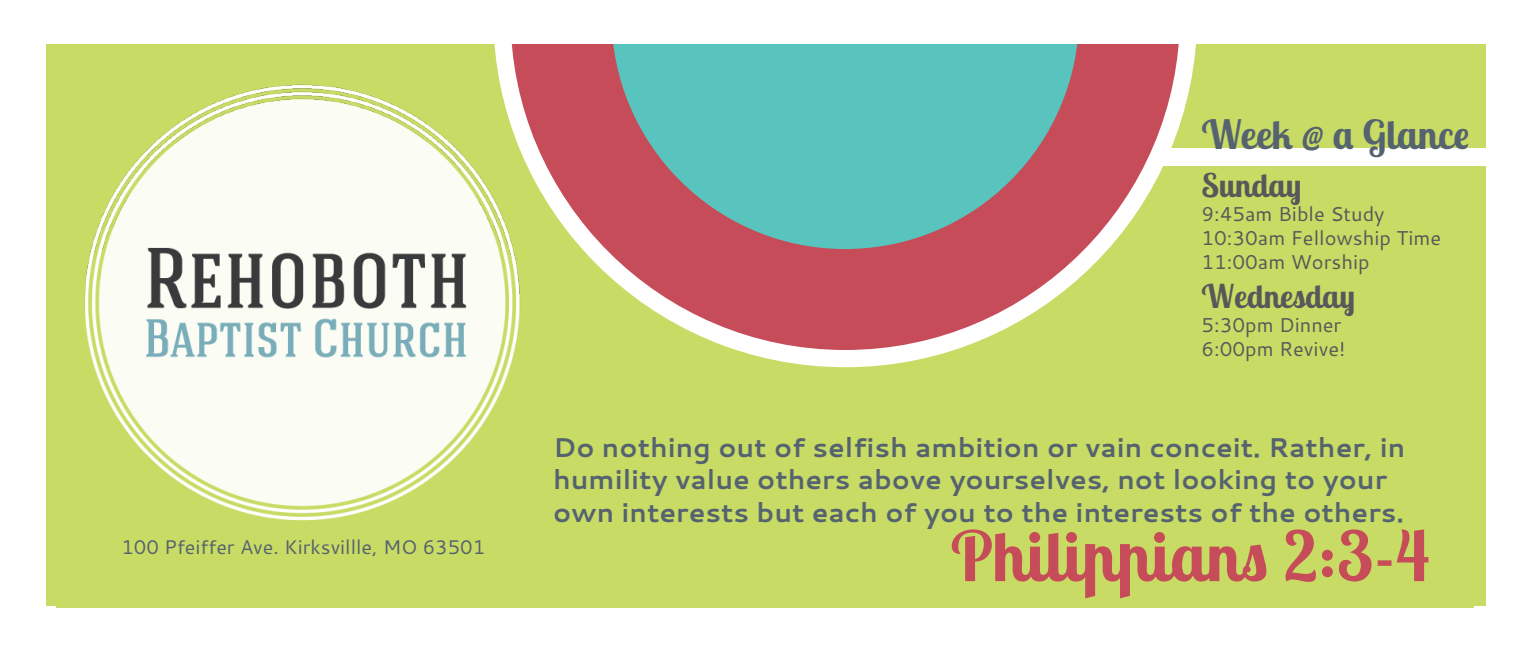
<style>
.page{position:relative;width:1530px;height:658px;background:#fff}
.page>*{position:absolute;margin:0;border:0;box-sizing:border-box;transform-origin:0 0}
.t1{font:700 40px "Lobster Two";letter-spacing:-.005em;color:#556270}
.t2{font:700 32.5px "Lobster Two";color:#57585a}
.t3{font:700 27px/32.5px "Cantarell";color:#556270}
.t4{font:20px/24px "Cantarell";color:#57585a}
.t5{font:19.75px "Cantarell";color:#556270}
</style>
<div class="page">
<div style="left:46px;top:45px;width:1440px;height:561px;background:#c8db64"></div>
<div style="left:996px;top:149px;width:520px;height:17px;background:#fff"></div>
<svg style="left:952px;top:529px;width:476px;height:69px"></svg>
<svg style="left:494px;top:45px;width:703px;height:322px"></svg>
<svg style="left:511px;top:45px;width:669px;height:305px;fill:#c54c58"></svg>
<svg style="left:611px;top:45px;width:468px;height:204px;background:#73a5a4"></svg>
<img style="left:84px;top:75px;width:456px;height:446px">
<p class="t5" style="left:121px;top:533px;width:365px">100 Pfeiffer Ave. Kirksvillle, MO 63501</p>
<h1 class="t1" style="left:1202px;top:109px;width:269px">Week @ a Glance</h1>
<p class="t2" style="left:1202px;top:164px;width:101px">Sunday</p>
<p class="t4" style="left:1202px;top:201px;width:241px">9:45am Bible Study<br>10:30am Fellowship Time<br>11:00am Worship</p>
<p class="t2" style="left:1202px;top:275px;width:155px">Wednesday</p>
<p class="t4" style="left:1202px;top:312px;width:145px">5:30pm Dinner<br>6:00pm Revive!</p>
<p class="t3" style="left:553px;top:430px;width:854px">Do nothing out of selfish ambition or vain conceit. Rather, in humility value others above yourselves, not looking to your own interests but each of you to the interests of the others.</p>
</div>
